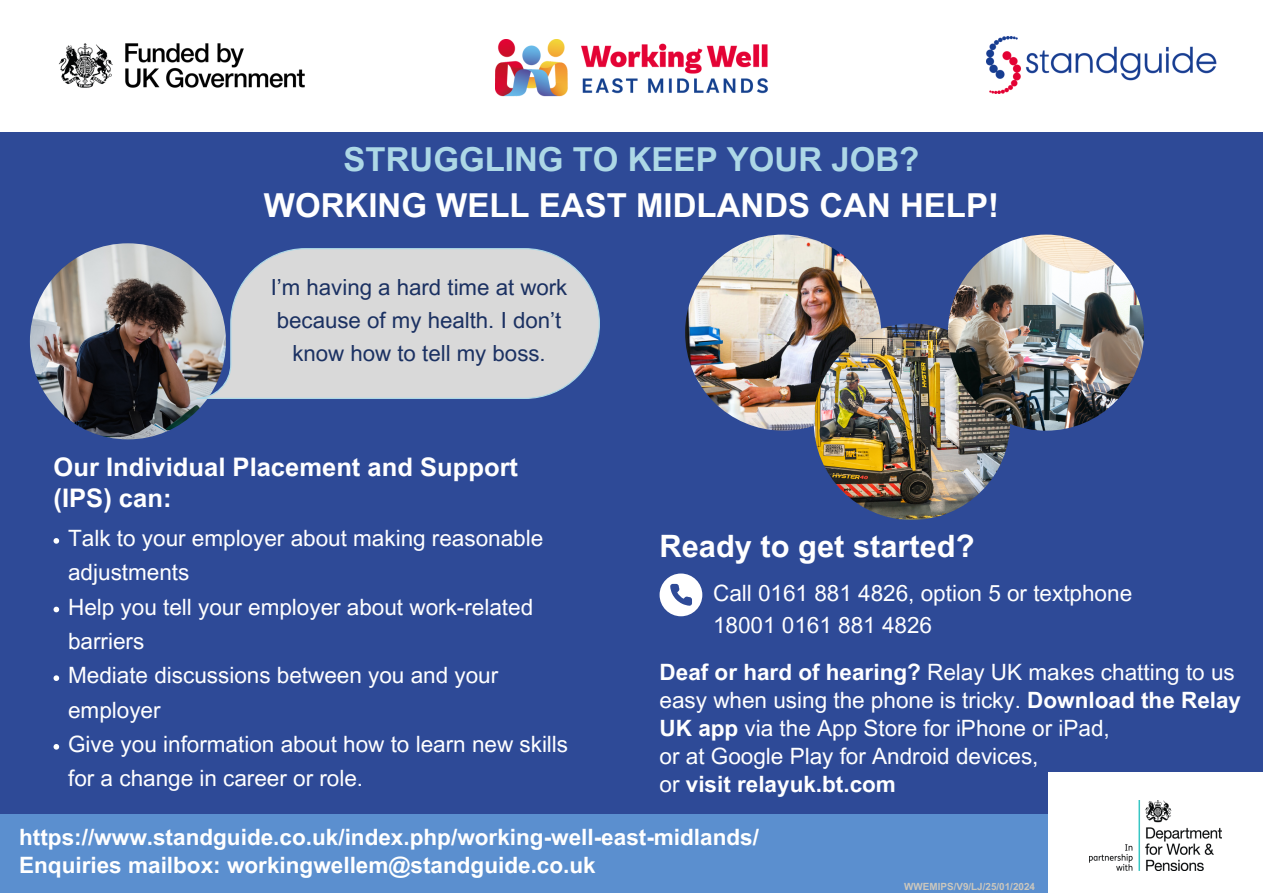
<style>
.page{position:relative;width:1263px;height:893px;background:#2e4a97}
.page>*{position:absolute;margin:0;border:0;box-sizing:border-box;transform-origin:0 0}
.t1{font:700 33px/46.1px "Arial MT Pro";color:#fff;text-align:center}
.t2{font:700 30.83px "Arial MT Pro";color:#fff}
.t3{font:700 25.58px/31.5px "Arial MT Pro";color:#fff}
.t4{font:22.5px/28.1px "Arial MT Pro";color:#fff}
.t5{font:700 22.5px/28.1px "Arial MT Pro";color:#fff}
.t6{font:22.27px/33.2px "Arial MT Pro";color:#1b3162;text-align:center}
.t7{font:700 9.9px "Arial MT Pro";color:#cbc7bd}
.s1{color:#add8e6}
.s2{font-weight:700}
</style>
<div class="page">
<div style="left:0;top:0;width:1263px;height:132px;background:#fff"></div>
<div style="left:0;top:814px;width:1263px;height:79px;background:#5b8fcf"></div>
<img style="left:495px;top:39px;width:273px;height:58px">
<img style="left:30px;top:243px;width:196px;height:196px;border-radius:50%">
<svg style="left:197px;top:248px;width:403px;height:151px;background:#c6c9d1"></svg>
<img style="left:685px;top:235px;width:196px;height:196px;border-radius:50%">
<img style="left:814px;top:323px;width:196px;height:197px;border-radius:50%">
<img style="left:948px;top:235px;width:196px;height:196px;border-radius:50%">
<svg style="left:659px;top:573px;width:43px;height:43px"></svg>
<img style="left:987px;top:36px;width:230px;height:58px">
<img style="left:59px;top:43px;width:246px;height:45px">
<div style="left:1048px;top:772px;width:215px;height:121px;background:#fff"></div>
<img style="left:1089px;top:801px;width:133px;height:69px">
<svg style="left:54px;top:538px;width:5px;height:6px"></svg>
<svg style="left:54px;top:607px;width:5px;height:5px"></svg>
<svg style="left:54px;top:675px;width:5px;height:6px"></svg>
<svg style="left:54px;top:744px;width:5px;height:5px"></svg>
<p class="t1" style="left:264px;top:141px;width:737px"><span class="s1">STRUGGLING TO KEEP YOUR JOB?<br></span>WORKING WELL EAST MIDLANDS CAN HELP!</p>
<h1 class="t6" style="left:271px;top:273px;width:298px">I’m having a hard time at work because of my health. I don’t know how to tell my boss.</h1>
<p class="t3" style="left:54px;top:454px;width:466px">Our Individual Placement and Support (IPS) can:</p>
<h2 class="t4" style="left:68px;top:523px;width:477px;line-height:34.3px">Talk to your employer about making reasonable adjustments</h2>
<p class="t4" style="left:68px;top:592px;width:466px;line-height:34.3px">Help you tell your employer about work-related barriers</p>
<h5 class="t4" style="left:68px;top:661px;width:432px;line-height:34.3px">Mediate discussions between you and your employer</h5>
<h5 class="t4" style="left:68px;top:729px;width:502px;line-height:34.3px">Give you information about how to learn new skills for a change in career or role.</h5>
<h5 class="t2" style="left:659px;top:535px;width:316px">Ready to get started?</h5>
<p class="t4" style="left:713px;top:580px;width:421px;line-height:31.5px">Call 0161 881 4826, option 5 or textphone<br>18001 0161 881 4826</p>
<h3 class="t4" style="left:659px;top:660px;width:583px"><span class="s2">Deaf or hard of hearing?</span> Relay UK makes chatting to us easy when using the phone is tricky. <span class="s2">Download the Relay UK app</span> via the App Store for iPhone or iPad,<br>or at Google Play for Android devices,<br>or <span class="s2">visit relayuk.bt.com</span></h3>
<h5 class="t5" style="left:19px;top:826px;width:741px">https://www.standguide.co.uk/index.php/working-well-east-midlands/<br>Enquiries mailbox: workingwellem@standguide.co.uk</h5>
<h5 class="t7" style="left:904px;top:882px;width:132px">WWEMIPS/V9/LJ/25/01/2024</h5>
</div>
